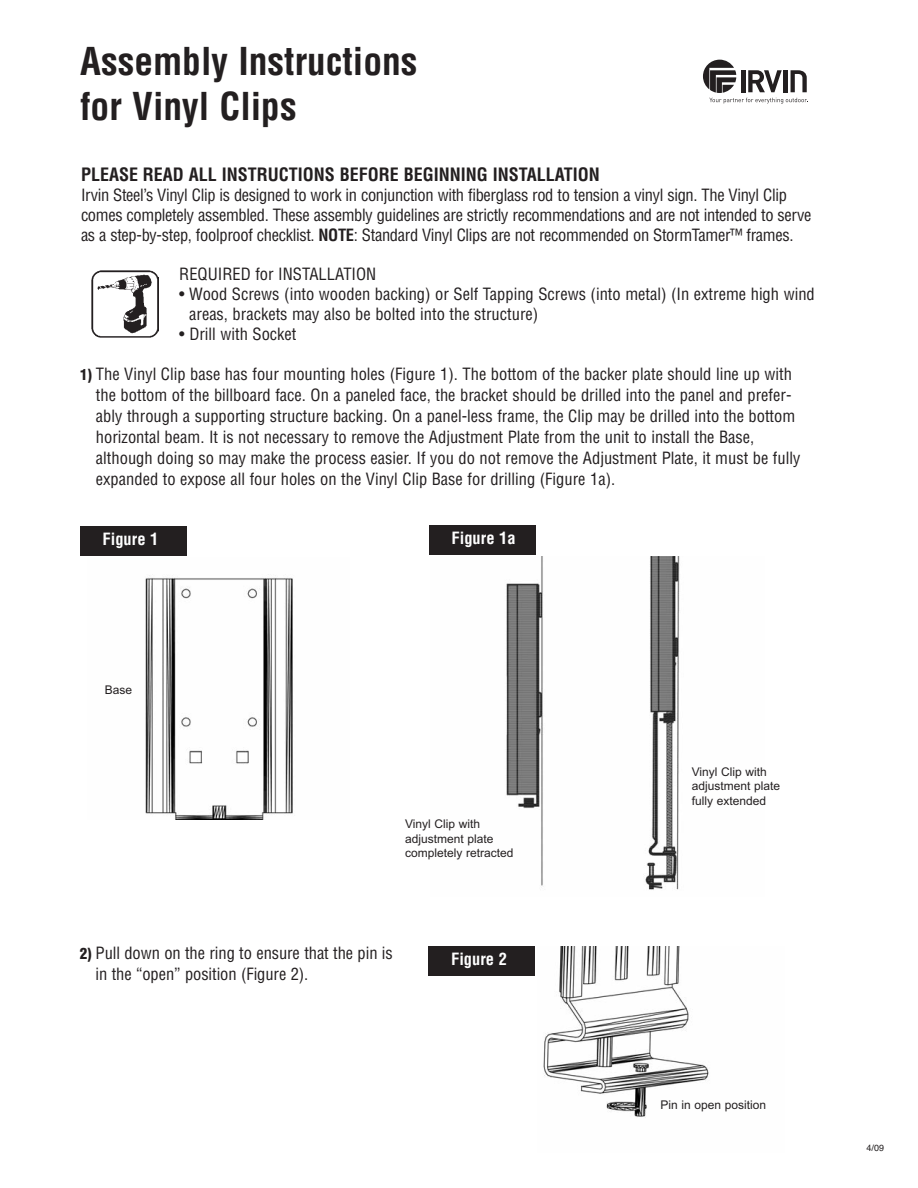
<style>
.page{position:relative;width:918px;height:1188px;background:#fff}
.page>*{position:absolute;margin:0;border:0;box-sizing:border-box;transform-origin:0 0}
.t1{font:700 condensed 37.5px/45px "Helvetica";color:#231f20}
.t2{font:700 condensed 18px "Helvetica";color:#231f20}
.t3{font:condensed 16.5px/21px "Helvetica";color:#231f20}
.t4{font:condensed 16.5px/19.8px "Helvetica";letter-spacing:-.02em;color:#231f20}
.t5{font:700 condensed 16.5px "Helvetica";color:#fff}
.t6{font:12px/14.4px "Arial";color:#231f20}
.t7{font:9px "Helvetica";color:#231f20}
.s1{font-weight:700}
.s2{font-weight:900;font-size:15px}
</style>
<div class="page">
<img style="left:145px;top:575px;width:148px;height:244px">
<img style="left:92px;top:271px;width:66px;height:67px">
<div style="left:80px;top:526px;width:106px;height:30px;background:#231f20"></div>
<div style="left:429px;top:525px;width:106px;height:30px;background:#231f20"></div>
<img style="left:506px;top:556px;width:174px;height:334px">
<div style="left:429px;top:946px;width:106px;height:30px;background:#231f20"></div>
<img style="left:543px;top:946px;width:166px;height:172px">
<svg style="left:703px;top:60px;width:105px;height:44px"></svg>
<h1 class="t1" style="left:80px;top:39px;width:339px">Assembly Instructions for Vinyl Clips</h1>
<p class="t2" style="left:81px;top:164px;width:520px">PLEASE READ ALL INSTRUCTIONS BEFORE BEGINNING INSTALLATION</p>
<p class="t4" style="left:81px;top:186px;width:732px">Irvin Steel’s Vinyl Clip is designed to work in conjunction with fiberglass rod to tension a vinyl sign. The Vinyl Clip comes completely assembled. These assembly guidelines are strictly recommendations and are not intended to serve as a step-by-step, foolproof checklist. <span class="s1">NOTE</span>: Standard Vinyl Clips are not recommended on StormTamer™ frames.</p>
<p class="t3" style="left:179px;top:264px;width:199px">REQUIRED for INSTALLATION</p>
<p class="t3" style="left:189px;top:285px;width:627px;line-height:19.8px;text-indent:-10px">• Wood Screws (into wooden backing) or Self Tapping Screws (into metal) (In extreme high wind areas, brackets may also be bolted into the structure)</p>
<p class="t3" style="left:179px;top:324px;width:119px">• Drill with Socket</p>
<p class="t3" style="left:96px;top:363px;width:706px;text-indent:-16px"><span class="s2">1)</span> The Vinyl Clip base has four mounting holes (Figure 1). The bottom of the backer plate should line up with the bottom of the billboard face. On a paneled face, the bracket should be drilled into the panel and prefer&shy;ably through a supporting structure backing. On a panel-less frame, the Clip may be drilled into the bottom horizontal beam. It is not necessary to remove the Adjustment Plate from the unit to install the Base, although doing so may make the process easier. If you do not remove the Adjustment Plate, it must be fully expanded to expose all four holes on the Vinyl Clip Base for drilling (Figure 1a).</p>
<p class="t5" style="left:103px;top:530px;width:57px">Figure 1</p>
<p class="t5" style="left:452px;top:528px;width:66px">Figure 1a</p>
<p class="t6" style="left:105px;top:682px;width:29px">Base</p>
<p class="t6" style="left:405px;top:817px;width:110px">Vinyl Clip with adjustment plate completely retracted</p>
<p class="t3" style="left:96px;top:942px;width:299px;text-indent:-16px"><span class="s2">2)</span> Pull down on the ring to ensure that the pin is in the “open” position (Figure 2).</p>
<p class="t5" style="left:451px;top:950px;width:57px">Figure 2</p>
<p class="t6" style="left:692px;top:764px;width:90px">Vinyl Clip with adjustment plate fully extended</p>
<p class="t6" style="left:661px;top:1098px;width:107px">Pin in open position</p>
<p class="t7" style="left:866px;top:1143px;width:19px">4/09</p>
</div>
